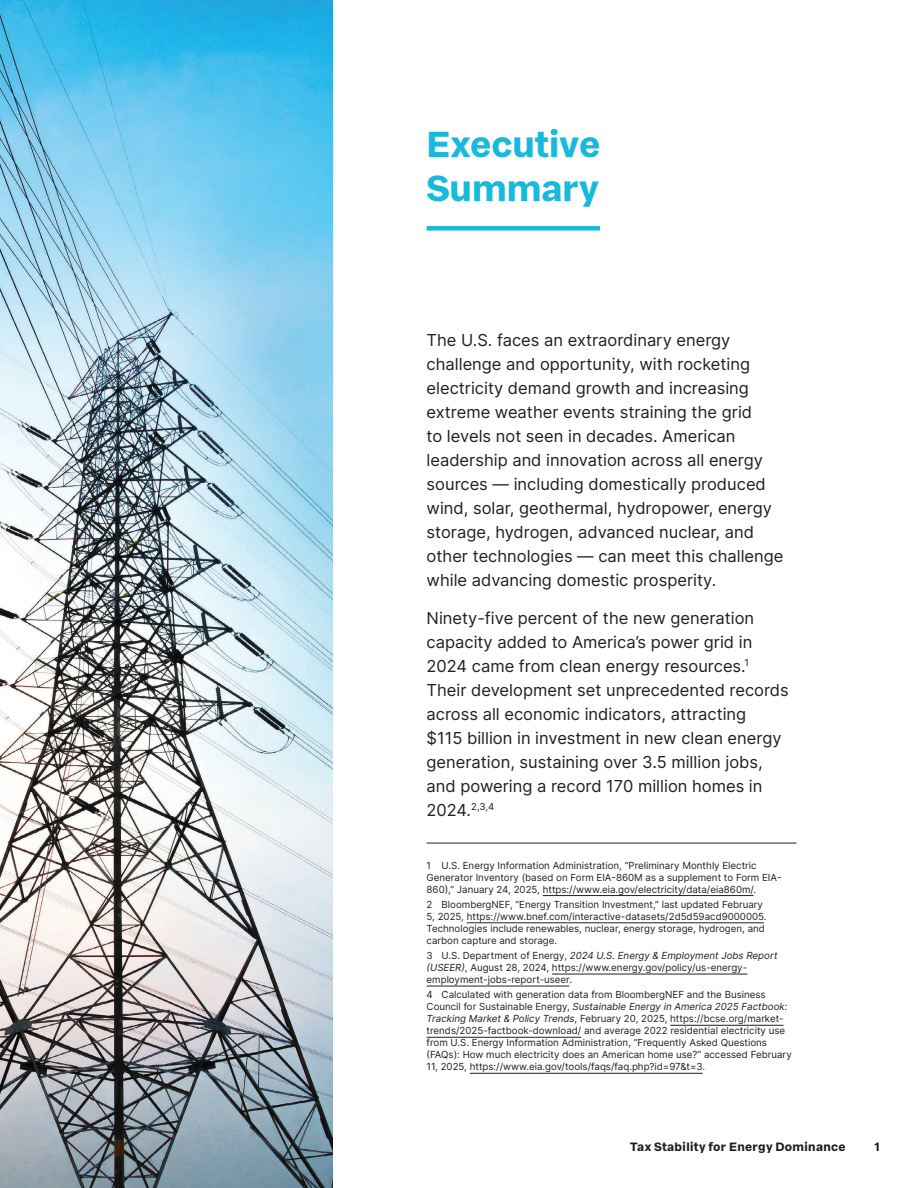
<style>
.page{position:relative;width:918px;height:1188px;background:#fff}
.page>*{position:absolute;margin:0;border:0;box-sizing:border-box;transform-origin:0 0}
.t1{font:800 36px/43.8px "Franca";color:#18badb}
.t2{font:16.5px/24px "Inter";color:#231f20}
.t3{font:800 12px "Franca";letter-spacing:.03em;color:#231f20}
.t4{font:9.75px/12px "Inter";color:#231f20}
</style>
<div class="page">
<div style="left:427px;top:226px;width:173px;height:5px;background:#18badb"></div>
<hr style="left:427px;top:843px;width:370px;height:1px;background:#231f20">
<hr style="left:543px;top:895px;width:211px;height:1px;background:#231f20">
<hr style="left:467px;top:923px;width:297px;height:1px;background:#231f20">
<hr style="left:552px;top:974px;width:195px;height:1px;background:#231f20">
<hr style="left:427px;top:986px;width:142px;height:1px;background:#231f20">
<hr style="left:670px;top:1025px;width:114px;height:1px;background:#231f20">
<hr style="left:427px;top:1037px;width:154px;height:1px;background:#231f20">
<hr style="left:470px;top:1073px;width:233px;height:1px;background:#231f20">
<img style="left:0;top:0;width:332px;height:1188px">
<h1 class="t1" style="left:427px;top:125px;width:175px">Executive<br>Summary</h1>
<p class="t2" style="left:427px;top:328px;width:358px">The U.S. faces an extraordinary energy challenge and opportunity, with rocketing electricity demand growth and increasing extreme weather events straining the grid<br>to levels not seen in decades. American leadership and innovation across all energy sources — including domestically produced wind, solar, geothermal, hydropower, energy storage, hydrogen, advanced nuclear, and other technologies — can meet this challenge while advancing domestic prosperity.</p>
<p class="t2" style="left:427px;top:606px;width:364px">Ninety-five percent of the new generation capacity added to America’s power grid in 2024 came from clean energy resources.<sup>1<br></sup>Their development set unprecedented records across all economic indicators, attracting<br>$115 billion in investment in new clean energy generation, sustaining over 3.5 million jobs, and powering a record 170 million homes in 2024.<sup>2,3,4</sup></p>
<p class="t4" style="left:427px;top:859px;width:356px">1 U.S. Energy Information Administration, “Preliminary Monthly Electric<br>Generator Inventory (based on Form EIA-860M as a supplement to Form EIA-<br>860),” January 24, 2025, https://www.eia.gov/electricity/data/eia860m/.</p>
<p class="t4" style="left:427px;top:898px;width:341px">2 BloombergNEF, “Energy Transition Investment,” last updated February 5, 2025, https://www.bnef.com/interactive-datasets/2d5d59acd9000005.<br>Technologies include renewables, nuclear, energy storage, hydrogen, and carbon capture and storage.</p>
<p class="t4" style="left:427px;top:949px;width:352px">3 U.S. Department of Energy, 2024 U.S. Energy &amp; Employment Jobs Report (USEER), August 28, 2024, https://www.energy.gov/policy/us-energy&shy;employment-jobs-report-useer.</p>
<p class="t4" style="left:427px;top:989px;width:367px">4 Calculated with generation data from BloombergNEF and the Business Council for Sustainable Energy, Sustainable Energy in America 2025 Factbook:<br>Tracking Market &amp; Policy Trends, February 20, 2025, https://bcse.org/market&shy;trends/2025-factbook-download/ and average 2022 residential electricity use from U.S. Energy Information Administration, “Frequently Asked Questions (FAQs): How much electricity does an American home use?” accessed February 11, 2025, https://www.eia.gov/tools/faqs/faq.php?id=97&amp;t=3.</p>
<p class="t3" style="left:630px;top:1142px;width:217px">Tax Stability for Energy Dominance</p>
<p class="t3" style="left:874px;top:1142px;width:7px">1</p>
</div>
